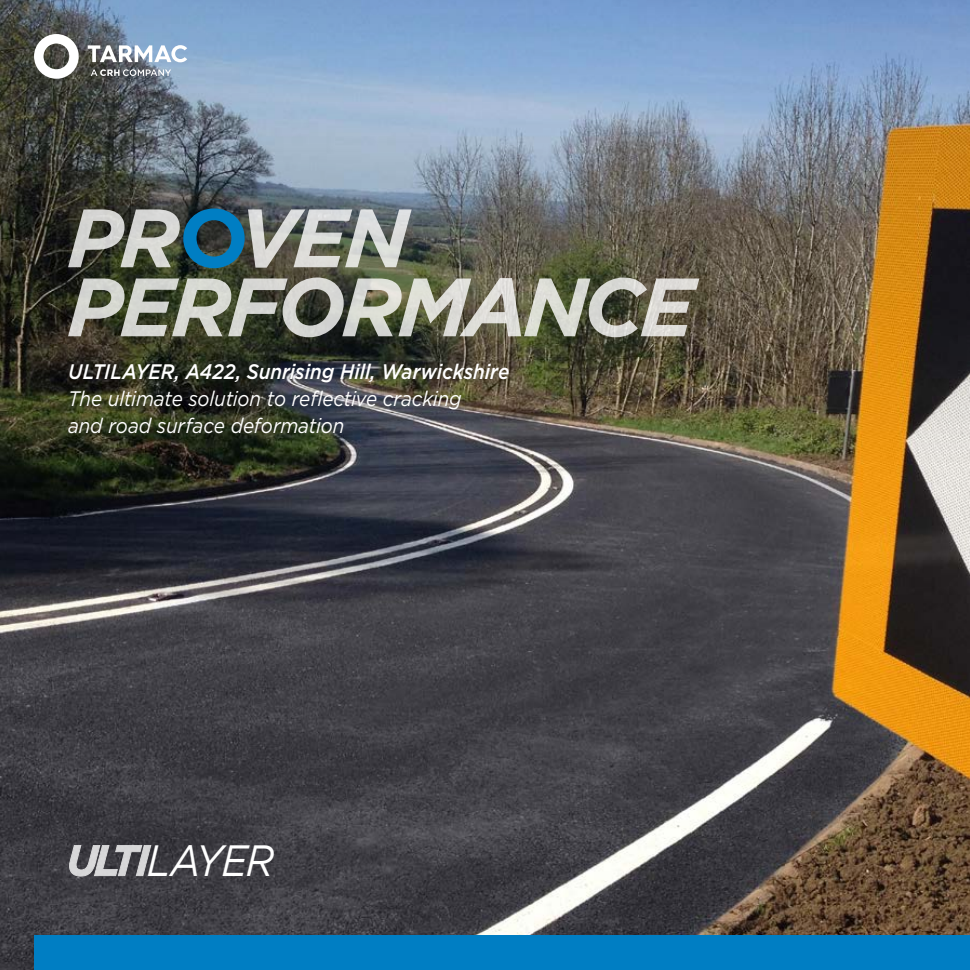
<style>
.page{position:relative;width:970px;height:970px;background:#fff}
.page>*{position:absolute;margin:0;border:0;box-sizing:border-box;transform-origin:0 0}
.t1{font:italic 43.8px "Gotham";letter-spacing:-.03em;color:#fff;scale:.9 1}
.t2{font:italic 21px/27px "Gotham";letter-spacing:-.01em;color:#fff;scale:.9 1}
.t3{font:italic 500 21px "Gotham";color:#fff;scale:.9 1}
</style>
<div class="page">
<img style="left:0;top:469px;width:969px;height:500px">
<img style="left:0;top:0;width:969px;height:469px">
<svg style="left:69px;top:845px;width:82px;height:31px;background:#929194"></svg>
<svg style="left:68px;top:277px;width:631px;height:60px;background:#8f9083"></svg>
<svg style="left:68px;top:208px;width:343px;height:60px;background:#798787"></svg>
<svg style="left:91px;top:69px;width:80px;height:7px"></svg>
<svg style="left:88px;top:45px;width:99px;height:17px"></svg>
<svg style="left:34px;top:34px;width:45px;height:45px"></svg>
<div style="left:34px;top:935px;width:935px;height:34px;background:#007ec3"></div>
<p class="t3" style="left:68px;top:358px;width:492px">ULTILAYER, A422, Sunrising Hill, Warwickshire</p>
<p class="t2" style="left:68px;top:385px;width:438px">The ultimate solution to reflective cracking and road surface deformation</p>
<h1 class="t1" style="left:147px;top:832px;width:143px">LAYER</h1>
</div>
